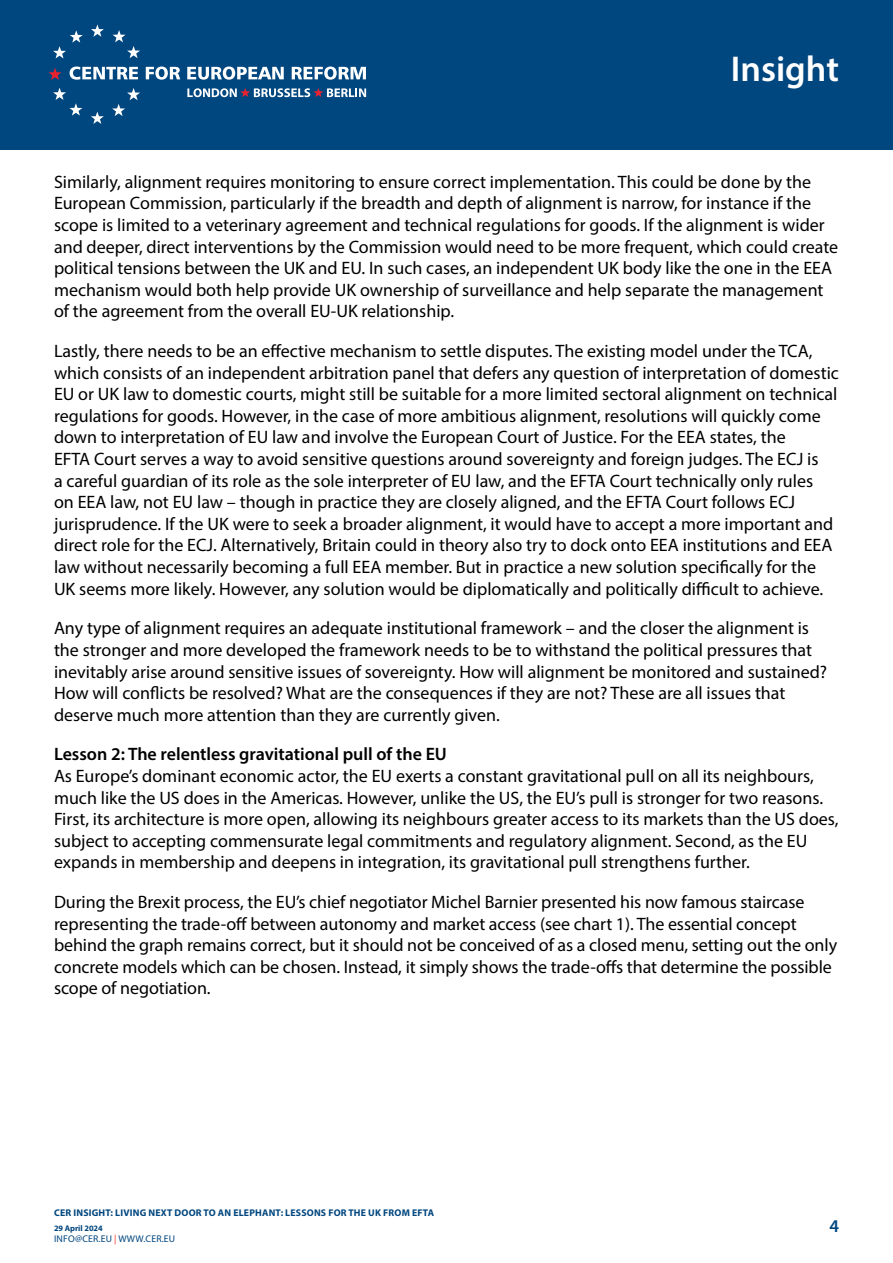
<style>
.page{position:relative;width:893px;height:1263px;background:#fff}
.page>*{position:absolute;margin:0;border:0;box-sizing:border-box;transform-origin:0 0}
.t1{font:600 36px "Myriad Pro";color:#fff}
.t2{font:18px/21.6px "Myriad Pro";color:#000}
.t3{font:600 18px "Myriad Pro";color:#000}
.t4{font:600 18px "Myriad Pro";color:#00467f}
.t5{font:700 9.75px "Myriad Pro";letter-spacing:.02em;color:#00467f}
.t6{font:9.75px "Myriad Pro";letter-spacing:.02em;color:#00467f}
.t7{font:700 8.25px "Myriad Pro";color:#00467f}
.s1{color:#ee3124}
</style>
<div class="page">
<div style="left:0;top:0;width:893px;height:150px;background:#00467f"></div>
<svg style="left:91px;top:24px;width:13px;height:13px"></svg>
<svg style="left:113px;top:30px;width:27px;height:28px"></svg>
<svg style="left:112px;top:88px;width:28px;height:28px"></svg>
<svg style="left:91px;top:112px;width:13px;height:12px"></svg>
<svg style="left:53px;top:88px;width:29px;height:28px"></svg>
<svg style="left:53px;top:30px;width:30px;height:28px"></svg>
<svg style="left:49px;top:68px;width:13px;height:12px"></svg>
<svg style="left:70px;top:67px;width:68px;height:13px"></svg>
<svg style="left:146px;top:67px;width:34px;height:13px"></svg>
<svg style="left:187px;top:67px;width:97px;height:13px"></svg>
<svg style="left:292px;top:67px;width:74px;height:13px"></svg>
<svg style="left:187px;top:88px;width:179px;height:9px"></svg>
<h1 class="t1" style="left:731px;top:46px;width:110px">Insight</h1>
<p class="t2" style="left:54px;top:171px;width:786px">Similarly, alignment requires monitoring to ensure correct implementation. This could be done by the European Commission, particularly if the breadth and depth of alignment is narrow, for instance if the scope is limited to a veterinary agreement and technical regulations for goods. If the alignment is wider and deeper, direct interventions by the Commission would need to be more frequent, which could create political tensions between the UK and EU. In such cases, an independent UK body like the one in the EEA mechanism would both help provide UK ownership of surveillance and help separate the management of the agreement from the overall EU-UK relationship.</p>
<p class="t2" style="left:54px;top:340px;width:786px">Lastly, there needs to be an effective mechanism to settle disputes. The existing model under the TCA, which consists of an independent arbitration panel that defers any question of interpretation of domestic EU or UK law to domestic courts, might still be suitable for a more limited sectoral alignment on technical regulations for goods. However, in the case of more ambitious alignment, resolutions will quickly come down to interpretation of EU law and involve the European Court of Justice. For the EEA states, the<br>EFTA Court serves a way to avoid sensitive questions around sovereignty and foreign judges. The ECJ is<br>a careful guardian of its role as the sole interpreter of EU law, and the EFTA Court technically only rules<br>on EEA law, not EU law – though in practice they are closely aligned, and the EFTA Court follows ECJ jurisprudence. If the UK were to seek a broader alignment, it would have to accept a more important and direct role for the ECJ. Alternatively, Britain could in theory also try to dock onto EEA institutions and EEA law without necessarily becoming a full EEA member. But in practice a new solution specifically for the UK seems more likely. However, any solution would be diplomatically and politically difficult to achieve.</p>
<p class="t2" style="left:54px;top:617px;width:775px">Any type of alignment requires an adequate institutional framework – and the closer the alignment is the stronger and more developed the framework needs to be to withstand the political pressures that inevitably arise around sensitive issues of sovereignty. How will alignment be monitored and sustained?<br>How will conflicts be resolved? What are the consequences if they are not? These are all issues that deserve much more attention than they are currently given.</p>
<p class="t3" style="left:54px;top:743px;width:394px">Lesson 2: The relentless gravitational pull of the EU</p>
<p class="t2" style="left:54px;top:765px;width:786px">As Europe’s dominant economic actor, the EU exerts a constant gravitational pull on all its neighbours, much like the US does in the Americas. However, unlike the US, the EU’s pull is stronger for two reasons.<br>First, its architecture is more open, allowing its neighbours greater access to its markets than the US does, subject to accepting commensurate legal commitments and regulatory alignment. Second, as the EU expands in membership and deepens in integration, its gravitational pull strengthens further.</p>
<p class="t2" style="left:54px;top:891px;width:785px">During the Brexit process, the EU’s chief negotiator Michel Barnier presented his now famous staircase representing the trade-off between autonomy and market access (see chart 1). The essential concept behind the graph remains correct, but it should not be conceived of as a closed menu, setting out the only concrete models which can be chosen. Instead, it simply shows the trade-offs that determine the possible scope of negotiation.</p>
<p class="t5" style="left:54px;top:1207px;width:381px">CER INSIGHT: LIVING NEXT DOOR TO AN ELEPHANT: LESSONS FOR THE UK FROM EFTA</p>
<p class="t7" style="left:54px;top:1223px;width:50px">29 April 2024</p>
<p class="t6" style="left:54px;top:1233px;width:123px">INFO@CER.EU <span class="s1">|</span> WWW.CER.EU</p>
<p class="t4" style="left:829px;top:1215px;width:11px">4</p>
</div>
